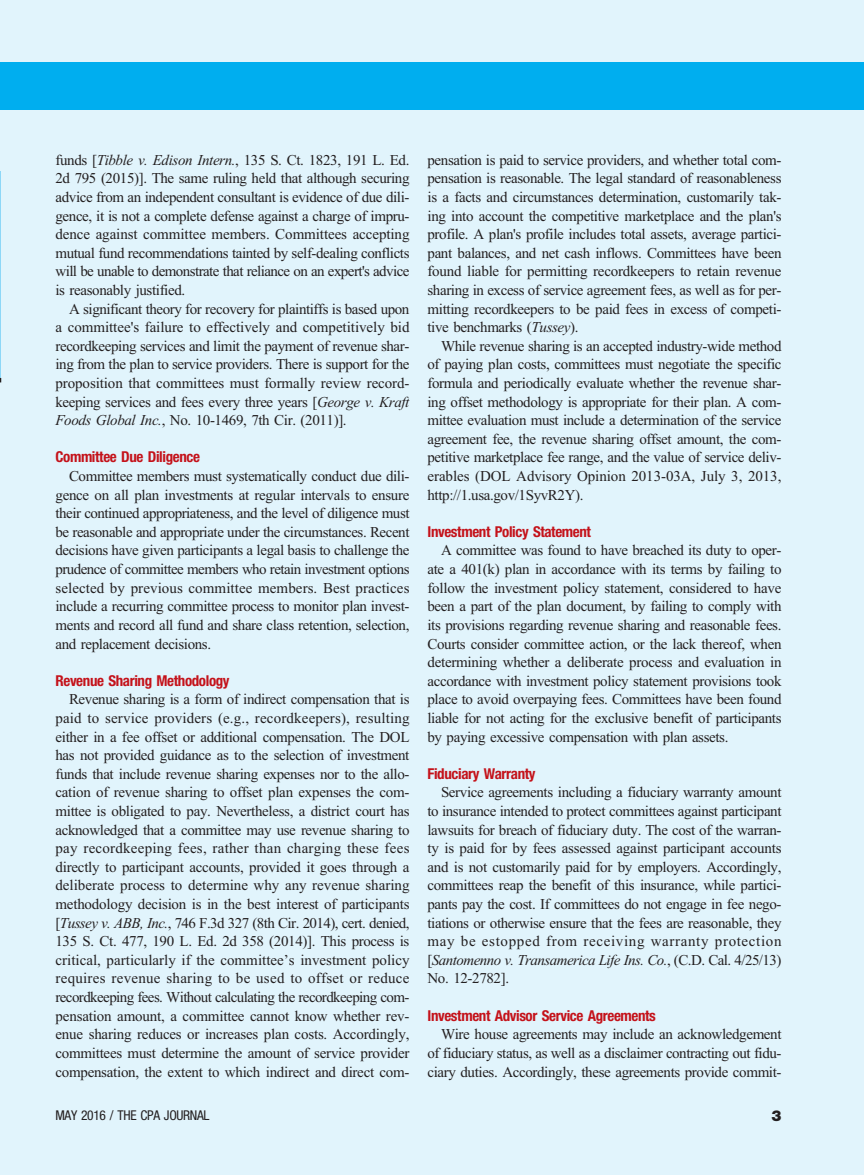
<style>
.page{position:relative;width:864px;height:1175px;background:#fff}
.page>*{position:absolute;margin:0;border:0;box-sizing:border-box;transform-origin:0 0}
.t1{font:15px/18.6px "Times";letter-spacing:-.025em;color:#231f20;text-align:justify}
.t2{font:700 condensed 15px "Helvetica Neue LT Std";letter-spacing:-.025em;color:#c4121a}
.t3{font:900 15px "Helvetica Neue LT Std";color:#231f20}
.t4{font:condensed 13.5px "Helvetica Neue LT Std";letter-spacing:-.025em;color:#231f20}
.s1{font-style:italic}
</style>
<div class="page">
<div style="left:0;top:0;width:864px;height:1174px;background:#e1f4fc"></div>
<div style="left:0;top:62px;width:864px;height:48px;background:#00aeef"></div>
<p class="t1" style="left:56px;top:152px;width:356px">funds [<span class="s1">Tibble v. Edison Intern.</span>, 135 S. Ct. 1823, 191 L. Ed.<br>2d 795 (2015)]. The same ruling held that although securing advice from an independent consultant is evidence of due dili&shy;gence, it is not a complete defense against a charge of impru&shy;dence against committee members. Committees accepting mutual fund recommendations tainted by self-dealing conflicts will be unable to demonstrate that reliance on an expert's advice is reasonably justified.</p>
<p class="t1" style="left:56px;top:301px;width:356px;text-indent:14px">A significant theory for recovery for plaintiffs is based upon a committee's failure to effectively and competitively bid recordkeeping services and limit the payment of revenue shar&shy;ing from the plan to service providers. There is support for the proposition that committees must formally review record&shy;keeping services and fees every three years [<span class="s1">George v. Kraft Foods Global Inc.</span>, No. 10-1469, 7th Cir. (2011)].</p>
<p class="t2" style="left:56px;top:452px;width:146px">Committee Due Diligence</p>
<p class="t1" style="left:56px;top:468px;width:356px;text-indent:14px">Committee members must systematically conduct due dili&shy;gence on all plan investments at regular intervals to ensure their continued appropriateness, and the level of diligence must be reasonable and appropriate under the circumstances. Recent decisions have given participants a legal basis to challenge the prudence of committee members who retain investment options selected by previous committee members. Best practices include a recurring committee process to monitor plan invest&shy;ments and record all fund and share class retention, selection, and replacement decisions.</p>
<p class="t2" style="left:56px;top:675px;width:176px">Revenue Sharing Methodology</p>
<p class="t1" style="left:56px;top:691px;width:356px;text-indent:14px">Revenue sharing is a form of indirect compensation that is paid to service providers (e.g., recordkeepers), resulting either in a fee offset or additional compensation. The DOL has not provided guidance as to the selection of investment funds that include revenue sharing expenses nor to the allo&shy;cation of revenue sharing to offset plan expenses the com&shy;mittee is obligated to pay. Nevertheless, a district court has acknowledged that a committee may use revenue sharing to pay recordkeeping fees, rather than charging these fees directly to participant accounts, provided it goes through a deliberate process to determine why any revenue sharing methodology decision is in the best interest of participants [<span class="s1">Tussey v. ABB, Inc.</span>, 746 F.3d 327 (8th Cir. 2014), cert. denied, 135 S. Ct. 477, 190 L. Ed. 2d 358 (2014)]. This process is critical, particularly if the committee’s investment policy requires revenue sharing to be used to offset or reduce recordkeeping fees. Without calculating the recordkeeping com&shy;pensation amount, a committee cannot know whether rev&shy;enue sharing reduces or increases plan costs. Accordingly, committees must determine the amount of service provider compensation, the extent to which indirect and direct com-</p>
<p class="t1" style="left:428px;top:152px;width:356px">pensation is paid to service providers, and whether total com&shy;pensation is reasonable. The legal standard of reasonableness is a facts and circumstances determination, customarily tak&shy;ing into account the competitive marketplace and the plan's profile. A plan's profile includes total assets, average partici&shy;pant balances, and net cash inflows. Committees have been found liable for permitting recordkeepers to retain revenue sharing in excess of service agreement fees, as well as for per&shy;mitting recordkeepers to be paid fees in excess of competi&shy;tive benchmarks (<span class="s1">Tussey</span>).</p>
<p class="t1" style="left:428px;top:338px;width:356px;text-indent:14px">While revenue sharing is an accepted industry-wide method of paying plan costs, committees must negotiate the specific formula and periodically evaluate whether the revenue shar&shy;ing offset methodology is appropriate for their plan. A com&shy;mittee evaluation must include a determination of the service agreement fee, the revenue sharing offset amount, the com&shy;petitive marketplace fee range, and the value of service deliv&shy;erables (DOL Advisory Opinion 2013-03A, July 3, 2013, http://1.usa.gov/1SyvR2Y).</p>
<p class="t2" style="left:428px;top:526px;width:165px">Investment Policy Statement</p>
<p class="t1" style="left:428px;top:542px;width:356px;text-indent:14px">A committee was found to have breached its duty to oper&shy;ate a 401(k) plan in accordance with its terms by failing to follow the investment policy statement, considered to have been a part of the plan document, by failing to comply with its provisions regarding revenue sharing and reasonable fees.<br>Courts consider committee action, or the lack thereof, when determining whether a deliberate process and evaluation in accordance with investment policy statement provisions took place to avoid overpaying fees. Committees have been found liable for not acting for the exclusive benefit of participants by paying excessive compensation with plan assets.</p>
<p class="t2" style="left:428px;top:768px;width:110px">Fiduciary Warranty</p>
<p class="t1" style="left:428px;top:784px;width:356px;text-indent:14px">Service agreements including a fiduciary warranty amount to insurance intended to protect committees against participant lawsuits for breach of fiduciary duty. The cost of the warran&shy;ty is paid for by fees assessed against participant accounts and is not customarily paid for by employers. Accordingly, committees reap the benefit of this insurance, while partici&shy;pants pay the cost. If committees do not engage in fee nego&shy;tiations or otherwise ensure that the fees are reasonable, they may be estopped from receiving warranty protection [<span class="s1">Santomenno v. Transamerica Life Ins. Co.</span>, (C.D. Cal. 4/25/13)<br>No. 12-2782].</p>
<p class="t2" style="left:428px;top:1010px;width:230px">Investment Advisor Service Agreements</p>
<p class="t1" style="left:428px;top:1026px;width:356px;text-indent:14px">Wire house agreements may include an acknowledgement of fiduciary status, as well as a disclaimer contracting out fidu&shy;ciary duties. Accordingly, these agreements provide commit-</p>
<p class="t4" style="left:56px;top:1107px;width:155px">MAY 2016 / THE CPA JOURNAL</p>
<p class="t3" style="left:771px;top:1106px;width:12px">3</p>
</div>
